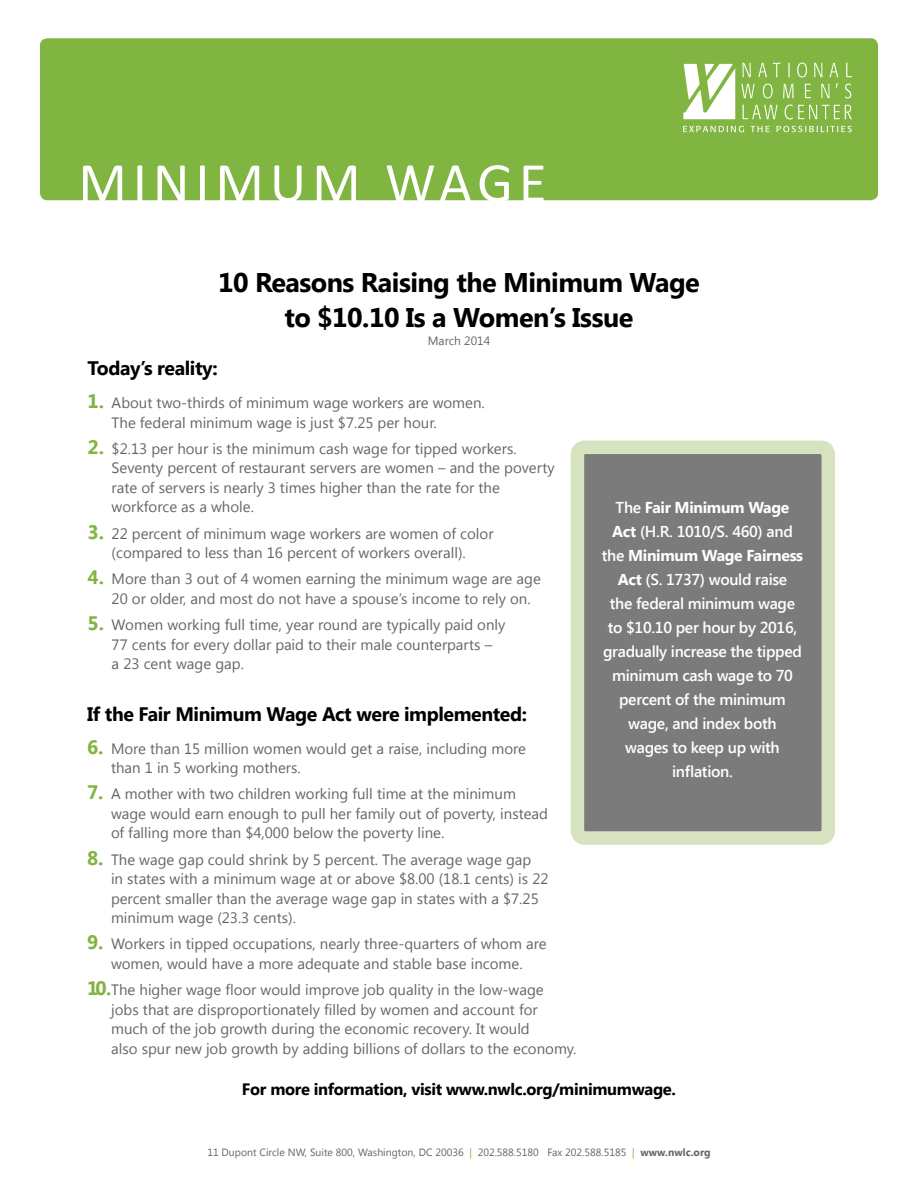
<style>
.page{position:relative;width:918px;height:1188px;background:#fff}
.page>*{position:absolute;margin:0;border:0;box-sizing:border-box;transform-origin:0 0}
.t1{font:57px "Calibri";letter-spacing:.1em;color:#fff}
.t2{font:700 27px/34.5px "Segoe UI";letter-spacing:-.02em;color:#000;text-align:center}
.t3{font:700 19.5px "Segoe UI";letter-spacing:-.02em;color:#000}
.t4{font:700 16.5px "Segoe UI";letter-spacing:-.02em;color:#000}
.t5{font:600 15.75px/24px "Segoe UI";letter-spacing:-.02em;color:#fff;text-align:center}
.t6{font:15px/19.5px "Segoe UI";color:#636567}
.t7{font:12px "Segoe UI";color:#636567}
.t8{font:10.5px "Segoe UI";color:#636567}
.s1{font-weight:700;font-size:19.5px;color:#81b541}
.s2{font-weight:700}
.s3{color:#81b541}
</style>
<div class="page">
<div style="left:577px;top:447px;width:251px;height:391px;background:#7b7b7b;border-radius:7px"></div>
<div style="left:571px;top:441px;width:264px;height:404px;border:14px solid #d6e3be;border-radius:7px"></div>
<div style="left:40px;top:38px;width:838px;height:162px;background:#81b541;border-radius:7px"></div>
<svg style="left:683px;top:64px;width:52px;height:55px"></svg>
<svg style="left:743px;top:63px;width:8px;height:14px"></svg>
<svg style="left:758px;top:63px;width:9px;height:14px"></svg>
<svg style="left:773px;top:63px;width:7px;height:14px"></svg>
<svg style="left:788px;top:63px;width:2px;height:14px"></svg>
<svg style="left:797px;top:63px;width:10px;height:14px"></svg>
<svg style="left:814px;top:63px;width:8px;height:14px"></svg>
<svg style="left:830px;top:63px;width:8px;height:14px"></svg>
<svg style="left:846px;top:63px;width:6px;height:14px"></svg>
<svg style="left:741px;top:84px;width:14px;height:14px"></svg>
<svg style="left:763px;top:84px;width:10px;height:14px"></svg>
<svg style="left:783px;top:84px;width:11px;height:14px"></svg>
<svg style="left:805px;top:84px;width:6px;height:14px"></svg>
<svg style="left:821px;top:84px;width:9px;height:14px"></svg>
<svg style="left:845px;top:84px;width:6px;height:14px"></svg>
<svg style="left:742px;top:105px;width:36px;height:14px"></svg>
<svg style="left:785px;top:105px;width:67px;height:14px"></svg>
<svg style="left:683px;top:126px;width:61px;height:6px"></svg>
<svg style="left:751px;top:126px;width:19px;height:6px"></svg>
<svg style="left:776px;top:126px;width:76px;height:6px"></svg>
<h1 class="t1" style="left:78px;top:147px;width:470px">MINIMUM WAGE</h1>
<h2 class="t2" style="left:218px;top:264px;width:483px">10 Reasons Raising the Minimum Wage to $10.10 Is a Women’s Issue</h2>
<p class="t7" style="left:428px;top:332px;width:64px">March 2014</p>
<h3 class="t3" style="left:88px;top:354px;width:131px">Today’s reality:</h3>
<p class="t6" style="left:112px;top:392px;width:375px;text-indent:-24px"><span class="s1">1.</span> About two-thirds of minimum wage workers are women.<br>The federal minimum wage is just $7.25 per hour.</p>
<p class="t6" style="left:112px;top:438px;width:445px;text-indent:-24px"><span class="s1">2.</span> $2.13 per hour is the minimum cash wage for tipped workers.<br>Seventy percent of restaurant servers are women – and the poverty rate of servers is nearly 3 times higher than the rate for the workforce as a whole.</p>
<p class="t6" style="left:88px;top:523px;width:407px;text-align:center"><span class="s1">3.</span> 22 percent of minimum wage workers are women of color (compared to less than 16 percent of workers overall).</p>
<p class="t6" style="left:112px;top:569px;width:431px;text-indent:-24px"><span class="s1">4.</span> More than 3 out of 4 women earning the minimum wage are age<br>20 or older, and most do not have a spouse’s income to rely on.</p>
<p class="t6" style="left:112px;top:614px;width:395px;text-indent:-24px"><span class="s1">5.</span> Women working full time, year round are typically paid only<br>77 cents for every dollar paid to their male counterparts –<br>a 23 cent wage gap.</p>
<h3 class="t3" style="left:87px;top:700px;width:442px">If the Fair Minimum Wage Act were implemented:</h3>
<p class="t6" style="left:111px;top:738px;width:417px;text-indent:-24px"><span class="s1">6.</span> More than 15 million women would get a raise, including more than 1 in 5 working mothers.</p>
<p class="t6" style="left:111px;top:784px;width:438px;text-indent:-24px"><span class="s1">7.</span> A mother with two children working full time at the minimum wage would earn enough to pull her family out of poverty, instead of falling more than $4,000 below the poverty line.</p>
<p class="t6" style="left:111px;top:849px;width:439px;text-indent:-24px"><span class="s1">8.</span> The wage gap could shrink by 5 percent. The average wage gap<br>in states with a minimum wage at or above $8.00 (18.1 cents) is 22 percent smaller than the average wage gap in states with a $7.25 minimum wage (23.3 cents).</p>
<p class="t6" style="left:87px;top:934px;width:461px;text-align:center"><span class="s1">9.</span> Workers in tipped occupations, nearly three-quarters of whom are women, would have a more adequate and stable base income.</p>
<p class="t6" style="left:111px;top:979px;width:467px;text-indent:-24px"><span class="s1">10.</span>The higher wage floor would improve job quality in the low-wage<br>jobs that are disproportionately filled by women and account for much of the job growth during the economic recovery. It would<br>also spur new job growth by adding billions of dollars to the economy.</p>
<p class="t5" style="left:602px;top:494px;width:203px">The <span class="s2">Fair Minimum Wage<br>Act</span> (H.R. 1010/S. 460) and the <span class="s2">Minimum Wage Fairness<br>Act</span> (S. 1737) would raise<br>the federal minimum wage to $10.10 per hour by 2016, gradually increase the tipped minimum cash wage to 70 percent of the minimum wage, and index both<br>wages to keep up with inflation.</p>
<p class="t4" style="left:242px;top:1077px;width:436px">For more information, visit www.nwlc.org/minimumwage.</p>
<p class="t8" style="left:207px;top:1145px;width:505px">11 Dupont Circle NW, Suite 800, Washington, DC 20036 <span class="s3">|</span> 202.588.5180 Fax 202.588.5185 <span class="s3">|</span> <span class="s2">www.nwlc.org</span></p>
</div>
